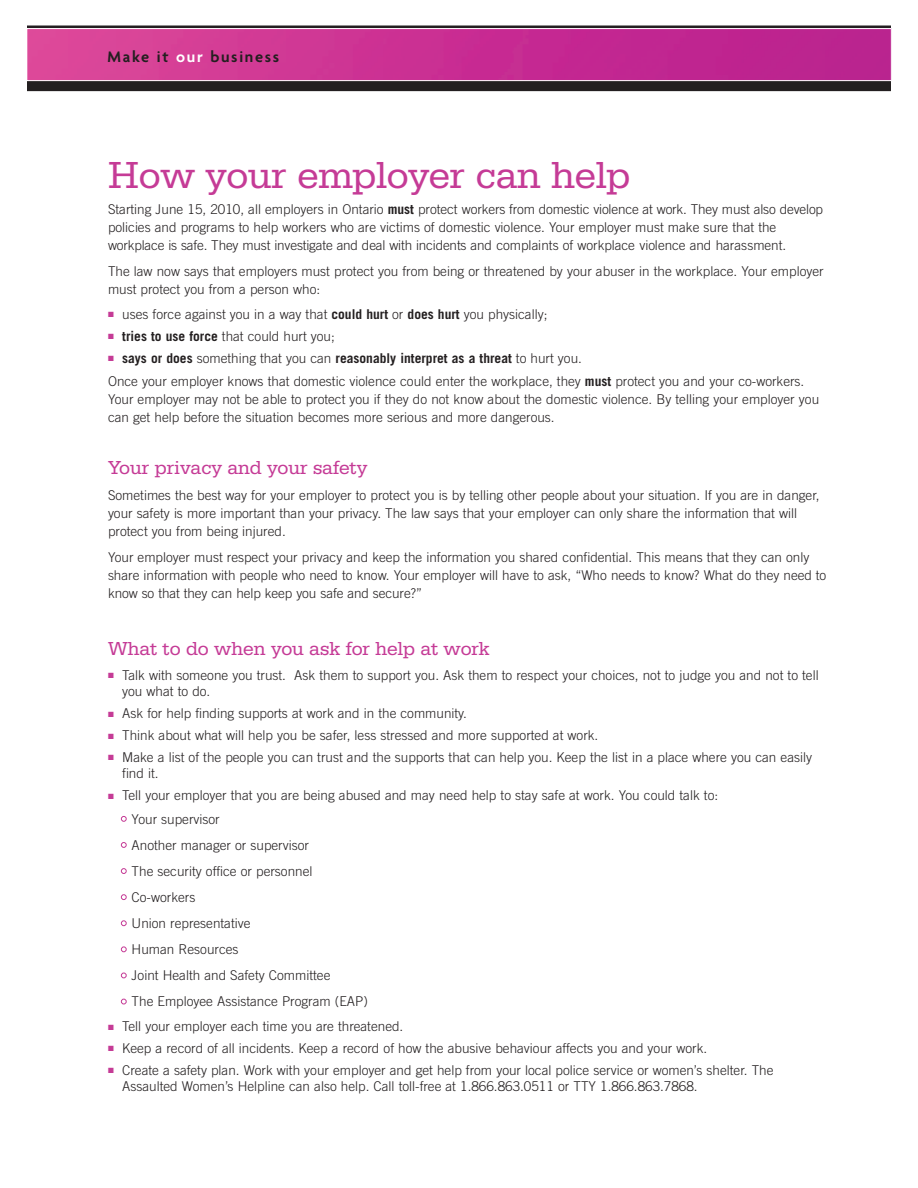
<style>
.page{position:relative;width:918px;height:1188px;background:#fff}
.page>*{position:absolute;margin:0;border:0;box-sizing:border-box;transform-origin:0 0}
.t1{font:39px "Serifa D";color:#c53b96}
.t2{font:19.5px "Serifa D";color:#c53b96}
.t3{font:600 16.5px "Agenda";letter-spacing:.105em;color:#231f20}
.t4{font:300 13.5px/18px "Trade Gothic";color:#231f20}
.s1{color:#fff}
.s2{font-weight:700}
.s3{color:#c53b96}
</style>
<div class="page">
<div style="left:27px;top:79px;width:864px;height:12px;background:#231f20"></div>
<hr style="left:27px;top:26px;width:864px;height:2px;background:#231f20">
<img style="left:28px;top:30px;width:862px;height:49px">
<div style="left:26px;top:28px;width:866px;height:53px;border:1px solid #fff"></div>
<svg style="left:121px;top:816px;width:5px;height:5px"></svg>
<svg style="left:121px;top:842px;width:5px;height:6px"></svg>
<svg style="left:121px;top:868px;width:5px;height:6px"></svg>
<svg style="left:121px;top:895px;width:5px;height:5px"></svg>
<svg style="left:121px;top:921px;width:5px;height:5px"></svg>
<svg style="left:121px;top:947px;width:5px;height:5px"></svg>
<svg style="left:121px;top:973px;width:5px;height:5px"></svg>
<svg style="left:121px;top:999px;width:5px;height:5px"></svg>
<p class="t3" style="left:107px;top:46px;width:173px">Make it <span class="s1">our</span> business</p>
<h1 class="t1" style="left:108px;top:152px;width:524px">How your employer can help</h1>
<p class="t4" style="left:108px;top:201px;width:717px">Starting June 15, 2010, all employers in Ontario <span class="s2">must</span> protect workers from domestic violence at work. They must also develop policies and programs to help workers who are victims of domestic violence. Your employer must make sure that the workplace is safe. They must investigate and deal with incidents and complaints of workplace violence and harassment.</p>
<p class="t4" style="left:108px;top:264px;width:717px">The law now says that employers must protect you from being or threatened by your abuser in the workplace. Your employer must protect you from a person who:</p>
<p class="t4" style="left:108px;top:306px;width:441px"><span class="s3">■</span> uses force against you in a way that <span class="s2">could hurt</span> or <span class="s2">does hurt</span> you physically;</p>
<p class="t4" style="left:108px;top:328px;width:228px"><span class="s3">■</span> <span class="s2">tries to use force</span> that could hurt you;</p>
<p class="t4" style="left:108px;top:347px;width:698px;line-height:23.4px"><span class="s3">■</span> <span class="s2">says or does</span> something that you can <span class="s2">reasonably interpret as a threat</span> to hurt you.<br>Once your employer knows that domestic violence could enter the workplace, they <span class="s2">must</span> protect you and your co-workers.</p>
<p class="t4" style="left:108px;top:391px;width:713px">Your employer may not be able to protect you if they do not know about the domestic violence. By telling your employer you can get help before the situation becomes more serious and more dangerous.</p>
<h2 class="t2" style="left:108px;top:456px;width:261px">Your privacy and your safety</h2>
<p class="t4" style="left:108px;top:488px;width:713px">Sometimes the best way for your employer to protect you is by telling other people about your situation. If you are in danger, your safety is more important than your privacy. The law says that your employer can only share the information that will protect you from being injured.</p>
<p class="t4" style="left:108px;top:550px;width:720px">Your employer must respect your privacy and keep the information you shared confidential. This means that they can only share information with people who need to know. Your employer will have to ask, “Who needs to know? What do they need to know so that they can help keep you safe and secure?”</p>
<h2 class="t2" style="left:108px;top:637px;width:383px">What to do when you ask for help at work</h2>
<p class="t4" style="left:122px;top:668px;width:698px;line-height:16.5px;text-indent:-14px"><span class="s3">■</span> Talk with someone you trust. Ask them to support you. Ask them to respect your choices, not to judge you and not to tell you what to do.</p>
<p class="t4" style="left:108px;top:705px;width:361px"><span class="s3">■</span> Ask for help finding supports at work and in the community.</p>
<p class="t4" style="left:108px;top:727px;width:492px"><span class="s3">■</span> Think about what will help you be safer, less stressed and more supported at work.</p>
<p class="t4" style="left:122px;top:750px;width:691px;line-height:16.5px;text-indent:-14px"><span class="s3">■</span> Make a list of the people you can trust and the supports that can help you. Keep the list in a place where you can easily find it.</p>
<p class="t4" style="left:108px;top:788px;width:612px"><span class="s3">■</span> Tell your employer that you are being abused and may need help to stay safe at work. You could talk to:</p>
<p class="t4" style="left:120px;top:811px;width:101px"><span class="s1">•</span> Your supervisor</p>
<p class="t4" style="left:120px;top:837px;width:190px"><span class="s1">•</span> Another manager or supervisor</p>
<p class="t4" style="left:120px;top:863px;width:194px"><span class="s1">•</span> The security office or personnel</p>
<p class="t4" style="left:120px;top:889px;width:76px"><span class="s1">•</span> Co-workers</p>
<p class="t4" style="left:120px;top:915px;width:132px"><span class="s1">•</span> Union representative</p>
<p class="t4" style="left:120px;top:942px;width:120px"><span class="s1">•</span> Human Resources</p>
<p class="t4" style="left:120px;top:968px;width:212px"><span class="s1">•</span> Joint Health and Safety Committee</p>
<p class="t4" style="left:120px;top:994px;width:249px"><span class="s1">•</span> The Employee Assistance Program (EAP)</p>
<p class="t4" style="left:108px;top:1018px;width:297px"><span class="s3">■</span> Tell your employer each time you are threatened.</p>
<p class="t4" style="left:108px;top:1040px;width:601px"><span class="s3">■</span> Keep a record of all incidents. Keep a record of how the abusive behaviour affects you and your work.</p>
<p class="t4" style="left:122px;top:1063px;width:653px;line-height:16.5px;text-indent:-14px"><span class="s3">■</span> Create a safety plan. Work with your employer and get help from your local police service or women’s shelter. The<br>Assaulted Women’s Helpline can also help. Call toll-free at 1.866.863.0511 or TTY 1.866.863.7868.</p>
</div>
